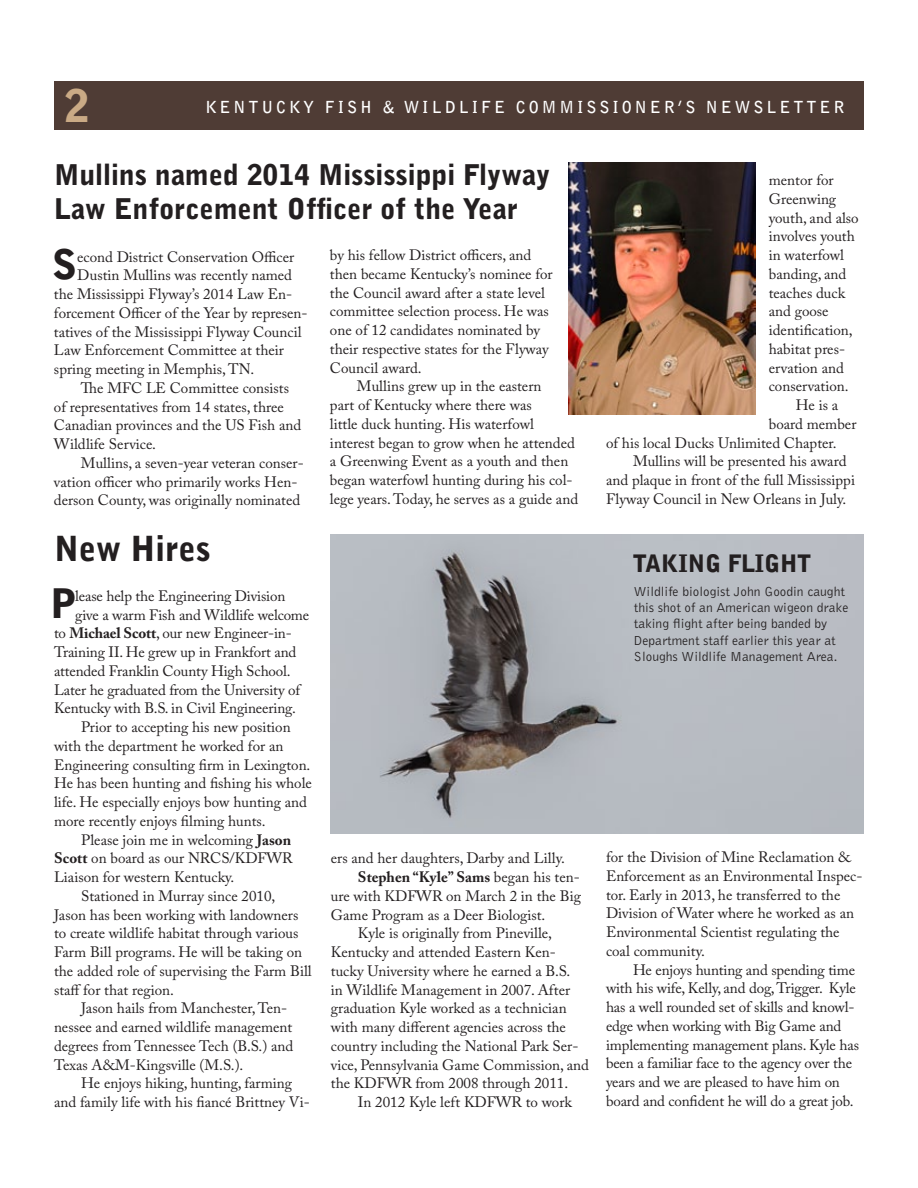
<style>
.page{position:relative;width:918px;height:1188px;background:#fff}
.page>*{position:absolute;margin:0;border:0;box-sizing:border-box;transform-origin:0 0}
.t1{font:900 45px "Bell Gothic Std";color:#caaa85}
.t2{font:900 40.65px "Bell Gothic BT";color:#231f20}
.t3{font:900 34.5px "Bell Gothic BT";color:#231f20}
.t4{font:900 28.5px/34.5px "Bell Gothic BT";color:#231f20}
.t5{font:900 24px "Bell Gothic BT";color:#231f20}
.t6{font:700 16.5px "Bell Gothic Std";letter-spacing:.18em;color:#fff}
.t7{font:15px/18.8px "Adobe Caslon Pro";color:#231f20}
.t8{font:700 15px "Adobe Caslon Pro";color:#231f20}
.t9{font:13.5px/16.2px "Bell Gothic BT";color:#231f20}
.s1{font-weight:700}
.s2{font-weight:400}
</style>
<div class="page">
<div style="left:54px;top:81px;width:810px;height:48px;background:#4f3c35"></div>
<img style="left:330px;top:535px;width:534px;height:299px">
<img style="left:568px;top:162px;width:187px;height:252px">
<h1 class="t1" style="left:65px;top:80px;width:27px">2</h1>
<p class="t6" style="left:206px;top:97px;width:640px">KENTUCKY FISH &amp; WILDLIFE COMMISSIONER’S NEWSLETTER</p>
<h3 class="t4" style="left:54px;top:157px;width:498px">Mullins named 2014 Mississippi Flyway<br>Law Enforcement Officer of the Year</h3>
<h2 class="t2" style="left:52px;top:239px;width:26px">S</h2>
<p class="t7" style="left:77px;top:247px;width:219px">econd District Conservation Officer</p>
<p class="t7" style="left:330px;top:246px;width:224px">by his fellow District officers, and then became Kentucky’s nominee for the Council award after a state level committee selection process. He was one of 12 candidates nominated by their respective states for the Flyway Council award.</p>
<p class="t7" style="left:330px;top:377px;width:250px;text-indent:27px">Mullins grew up in the eastern<br>part of Kentucky where there was<br>little duck hunting. His waterfowl interest began to grow when he attended a Greenwing Event as a youth and then began waterfowl hunting during his col&shy;lege years. Today, he serves as a guide and</p>
<p class="t7" style="left:77px;top:266px;width:216px">Dustin Mullins was recently named</p>
<p class="t7" style="left:54px;top:285px;width:240px">the Mississippi Flyway’s 2014 Law En-</p>
<p class="t7" style="left:54px;top:303px;width:255px">forcement Officer of the Year by represen-</p>
<p class="t7" style="left:54px;top:322px;width:249px">tatives of the Mississippi Flyway Council</p>
<p class="t7" style="left:54px;top:341px;width:231px">Law Enforcement Committee at their</p>
<p class="t7" style="left:54px;top:360px;width:202px">spring meeting in Memphis, TN.</p>
<p class="t7" style="left:81px;top:378px;width:210px">The MFC LE Committee consists</p>
<p class="t7" style="left:54px;top:397px;width:231px">of representatives from 14 states, three</p>
<p class="t7" style="left:54px;top:416px;width:249px">Canadian provinces and the US Fish and</p>
<p class="t7" style="left:54px;top:435px;width:104px">Wildlife Service.</p>
<p class="t7" style="left:81px;top:453px;width:224px">Mullins, a seven-year veteran conser-</p>
<p class="t7" style="left:54px;top:472px;width:245px">vation officer who primarily works Hen-</p>
<p class="t7" style="left:54px;top:491px;width:248px">derson County, was originally nominated</p>
<h3 class="t3" style="left:54px;top:527px;width:158px">New Hires</h3>
<h2 class="t2" style="left:50px;top:578px;width:27px">P</h2>
<p class="t7" style="left:75px;top:586px;width:212px">lease help the Engineering Division</p>
<p class="t7" style="left:75px;top:605px;width:236px">give a warm Fish and Wildlife welcome</p>
<p class="t7" style="left:54px;top:624px;width:239px">to <span class="s1">Michael Scott</span>, our new Engineer-in-</p>
<p class="t7" style="left:54px;top:643px;width:244px">Training II. He grew up in Frankfort and</p>
<p class="t7" style="left:54px;top:661px;width:238px">attended Franklin County High School.</p>
<p class="t7" style="left:54px;top:680px;width:248px">Later he graduated from the University of</p>
<p class="t7" style="left:54px;top:699px;width:243px">Kentucky with B.S. in Civil Engineering.</p>
<p class="t7" style="left:81px;top:718px;width:211px">Prior to accepting his new position</p>
<p class="t7" style="left:54px;top:736px;width:231px">with the department he worked for an</p>
<p class="t7" style="left:54px;top:755px;width:258px">Engineering consulting firm in Lexington.</p>
<p class="t7" style="left:54px;top:774px;width:259px">He has been hunting and fishing his whole</p>
<p class="t7" style="left:54px;top:793px;width:255px">life. He especially enjoys bow hunting and</p>
<p class="t7" style="left:54px;top:811px;width:213px">more recently enjoys filming hunts.</p>
<p class="t7" style="left:81px;top:830px;width:212px">Please join me in welcoming <span class="s1">Jason</span></p>
<p class="t7" style="left:54px;top:849px;width:240px"><span class="s1">Scott</span> on board as our NRCS/KDFWR</p>
<p class="t7" style="left:54px;top:868px;width:182px">Liaison for western Kentucky.</p>
<p class="t7" style="left:81px;top:886px;width:196px">Stationed in Murray since 2010,</p>
<p class="t7" style="left:54px;top:905px;width:246px">Jason has been working with landowners</p>
<p class="t7" style="left:54px;top:924px;width:246px">to create wildlife habitat through various</p>
<p class="t7" style="left:54px;top:943px;width:250px">Farm Bill programs. He will be taking on</p>
<p class="t7" style="left:54px;top:961px;width:259px">the added role of supervising the Farm Bill</p>
<p class="t7" style="left:54px;top:980px;width:121px">staff for that region.</p>
<p class="t7" style="left:81px;top:999px;width:208px">Jason hails from Manchester, Ten-</p>
<p class="t7" style="left:54px;top:1018px;width:240px">nessee and earned wildlife management</p>
<p class="t7" style="left:54px;top:1036px;width:241px">degrees from Tennessee Tech (B.S.) and</p>
<p class="t7" style="left:54px;top:1055px;width:191px">Texas A&amp;M-Kingsville (M.S.).</p>
<p class="t7" style="left:81px;top:1074px;width:213px">He enjoys hiking, hunting, farming</p>
<p class="t7" style="left:54px;top:1093px;width:257px">and family life with his fiancé Brittney Vi-</p>
<p class="t7" style="left:331px;top:849px;width:235px">ers and her daughters, Darby and Lilly.</p>
<p class="t8" style="left:358px;top:868px;width:223px">Stephen “Kyle” Sams <span class="s2">began his ten-</span></p>
<p class="t7" style="left:331px;top:886px;width:252px">ure with KDFWR on March 2 in the Big</p>
<p class="t7" style="left:331px;top:905px;width:216px">Game Program as a Deer Biologist.</p>
<p class="t7" style="left:358px;top:924px;width:196px">Kyle is originally from Pineville,</p>
<p class="t7" style="left:331px;top:943px;width:227px">Kentucky and attended Eastern Ken-</p>
<p class="t7" style="left:331px;top:961px;width:241px">tucky University where he earned a B.S.</p>
<p class="t7" style="left:331px;top:980px;width:241px">in Wildlife Management in 2007. After</p>
<p class="t7" style="left:331px;top:999px;width:237px">graduation Kyle worked as a technician</p>
<p class="t7" style="left:331px;top:1018px;width:237px">with many different agencies across the</p>
<p class="t7" style="left:331px;top:1036px;width:249px">country including the National Park Ser-</p>
<p class="t7" style="left:331px;top:1055px;width:259px">vice, Pennsylvania Game Commission, and</p>
<p class="t7" style="left:331px;top:1074px;width:239px">the KDFWR from 2008 through 2011.</p>
<p class="t7" style="left:358px;top:1093px;width:216px">In 2012 Kyle left KDFWR to work</p>
<p class="t7" style="left:769px;top:170px;width:66px">mentor for</p>
<p class="t7" style="left:769px;top:189px;width:69px">Greenwing</p>
<p class="t7" style="left:769px;top:208px;width:91px">youth, and also</p>
<p class="t7" style="left:769px;top:227px;width:88px">involves youth</p>
<p class="t7" style="left:769px;top:245px;width:77px">in waterfowl</p>
<p class="t7" style="left:769px;top:264px;width:79px">banding, and</p>
<p class="t7" style="left:769px;top:283px;width:78px">teaches duck</p>
<p class="t7" style="left:769px;top:302px;width:61px">and goose</p>
<p class="t7" style="left:769px;top:320px;width:85px">identification,</p>
<p class="t7" style="left:769px;top:339px;width:78px">habitat pres-</p>
<p class="t7" style="left:769px;top:358px;width:77px">ervation and</p>
<p class="t7" style="left:769px;top:377px;width:81px">conservation.</p>
<p class="t7" style="left:796px;top:395px;width:44px">He is a</p>
<p class="t7" style="left:769px;top:414px;width:89px">board member</p>
<p class="t7" style="left:606px;top:433px;width:232px">of his local Ducks Unlimited Chapter.</p>
<p class="t7" style="left:633px;top:452px;width:215px">Mullins will be presented his award</p>
<p class="t7" style="left:606px;top:470px;width:250px">and plaque in front of the full Mississippi</p>
<p class="t7" style="left:606px;top:489px;width:242px">Flyway Council in New Orleans in July.</p>
<h3 class="t5" style="left:633px;top:548px;width:179px">TAKING FLIGHT</h3>
<p class="t9" style="left:634px;top:583px;width:216px">Wildlife biologist John Goodin caught this shot of an American wigeon drake taking flight after being banded by Department staff earlier this year at Sloughs Wildlife Management Area.</p>
<p class="t7" style="left:606px;top:848px;width:258px">for the Division of Mine Reclamation &amp; Enforcement as an Environmental Inspec&shy;tor. Early in 2013, he transferred to the Division of Water where he worked as an Environmental Scientist regulating the coal community.</p>
<p class="t7" style="left:606px;top:960px;width:255px;text-indent:27px">He enjoys hunting and spending time with his wife, Kelly, and dog, Trigger. Kyle has a well rounded set of skills and knowl&shy;edge when working with Big Game and implementing management plans. Kyle has been a familiar face to the agency over the years and we are pleased to have him on board and confident he will do a great job.</p>
</div>
